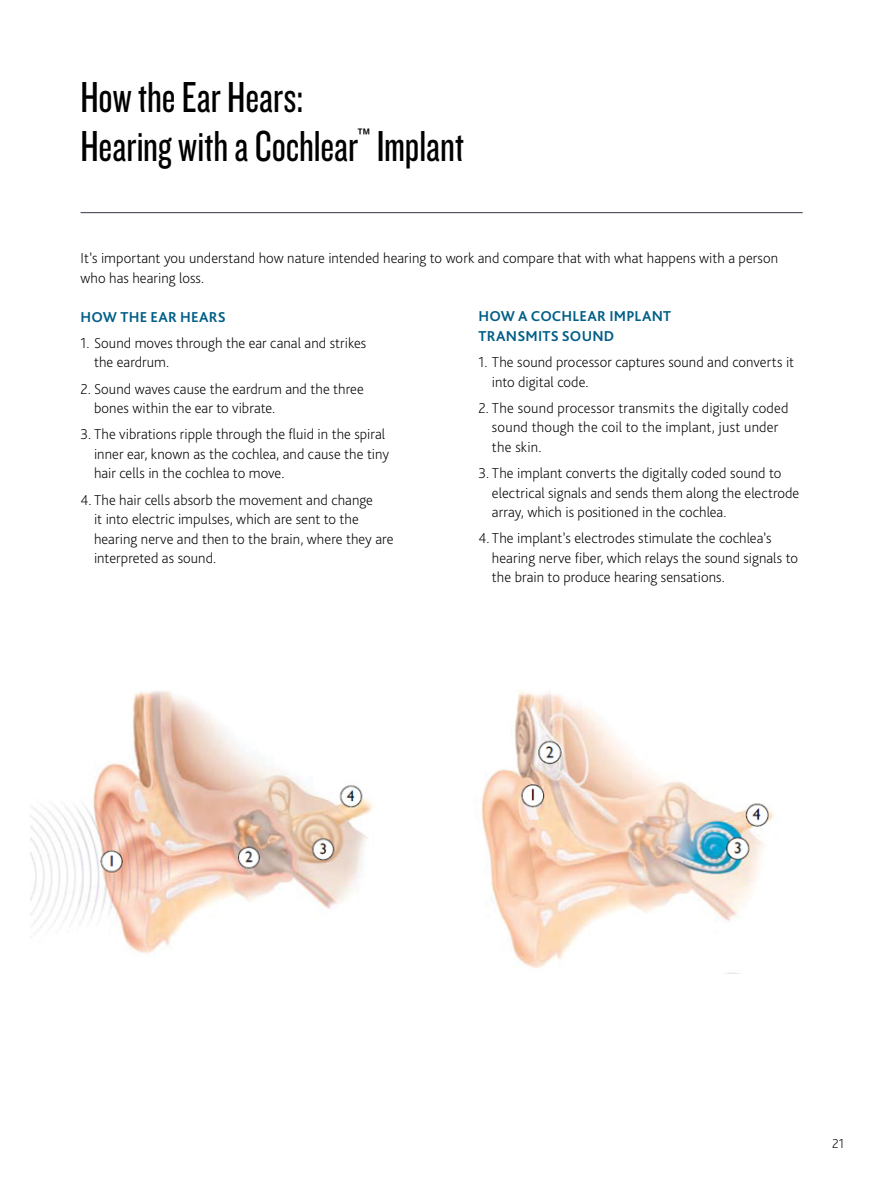
<style>
.page{position:relative;width:885px;height:1188px;background:#fff}
.page>*{position:absolute;margin:0;border:0;box-sizing:border-box;transform-origin:0 0}
.t1{font:45px/49.5px "Knockout 28 Junior Feathrwt";color:#000}
.t2{font:200 15px/19.5px "Bliss Pro";letter-spacing:.005em;color:#000}
.t3{font:700 15px/19.5px "Bliss Pro";letter-spacing:.015em;color:#005e87}
.t4{font:200 13.5px "Bliss Pro";color:#000}
</style>
<div class="page">
<hr style="left:80px;top:212px;width:722px;height:1px;background:#343741">
<img style="left:30px;top:690px;width:343px;height:263px">
<img style="left:481px;top:690px;width:293px;height:284px">
<h1 class="t1" style="left:80px;top:71px;width:385px">How the Ear Hears:<br>Hearing with a Cochlear<sup>™</sup> Implant</h1>
<p class="t2" style="left:80px;top:248px;width:698px">It’s important you understand how nature intended hearing to work and compare that with what happens with a person who has hearing loss.</p>
<p class="t3" style="left:80px;top:307px;width:147px">HOW THE EAR HEARS</p>
<p class="t2" style="left:94px;top:333px;width:274px;text-indent:-14px">1. Sound moves through the ear canal and strikes the eardrum.</p>
<p class="t2" style="left:94px;top:379px;width:271px;text-indent:-14px">2. Sound waves cause the eardrum and the three bones within the ear to vibrate.</p>
<p class="t2" style="left:94px;top:424px;width:296px;text-indent:-14px">3. The vibrations ripple through the fluid in the spiral inner ear, known as the cochlea, and cause the tiny hair cells in the cochlea to move.</p>
<p class="t2" style="left:94px;top:490px;width:301px;text-indent:-14px">4. The hair cells absorb the movement and change<br>it into electric impulses, which are sent to the hearing nerve and then to the brain, where they are interpreted as sound.</p>
<p class="t3" style="left:478px;top:306px;width:194px">HOW A COCHLEAR IMPLANT<br>TRANSMITS SOUND</p>
<p class="t2" style="left:492px;top:352px;width:303px;text-indent:-14px">1. The sound processor captures sound and converts it into digital code.</p>
<p class="t2" style="left:492px;top:398px;width:298px;text-indent:-14px">2. The sound processor transmits the digitally coded sound though the coil to the implant, just under the skin.</p>
<p class="t2" style="left:492px;top:463px;width:309px;text-indent:-14px">3. The implant converts the digitally coded sound to electrical signals and sends them along the electrode array, which is positioned in the cochlea.</p>
<p class="t2" style="left:492px;top:528px;width:307px;text-indent:-14px">4. The implant’s electrodes stimulate the cochlea’s hearing nerve fiber, which relays the sound signals to the brain to produce hearing sensations.</p>
<p class="t4" style="left:831px;top:1135px;width:14px">21</p>
</div>
